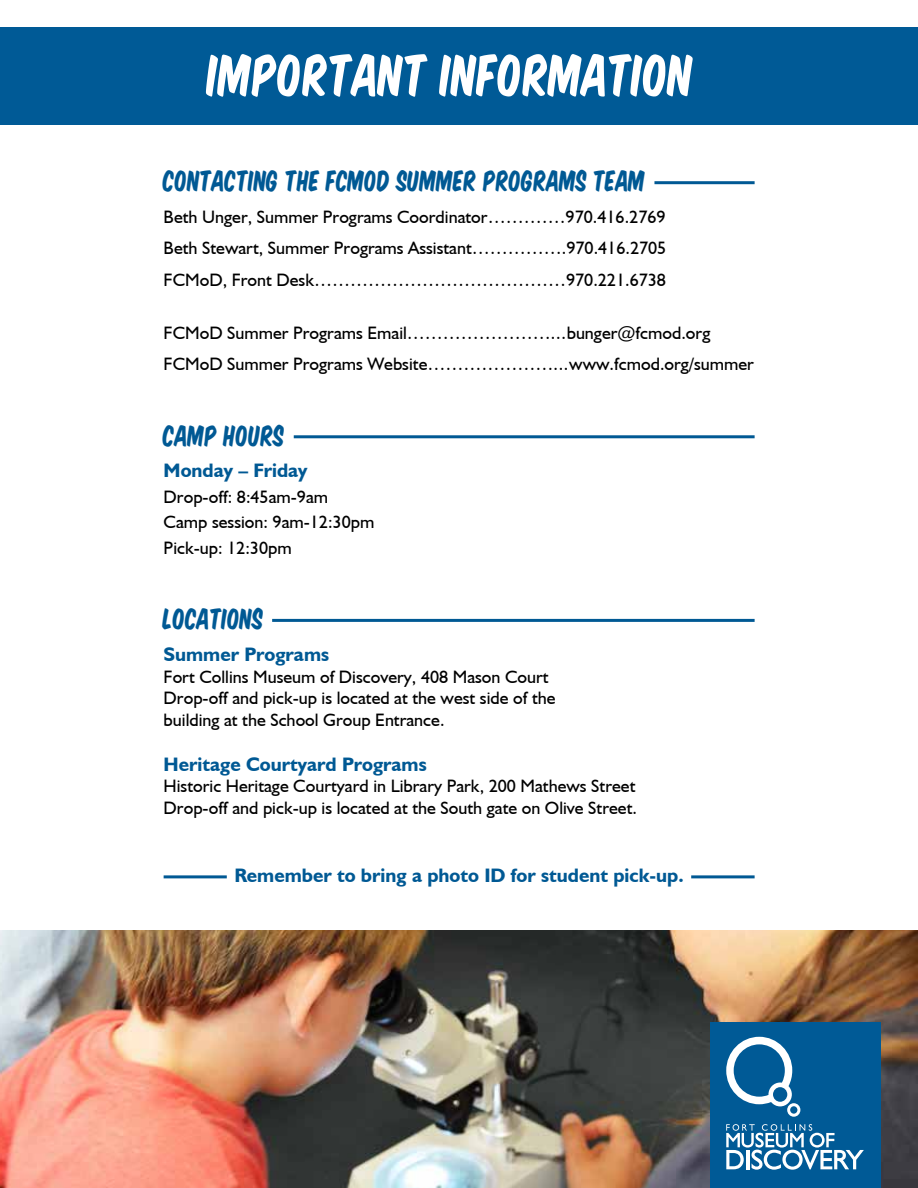
<style>
.page{position:relative;width:918px;height:1188px;background:#fff}
.page>*{position:absolute;margin:0;border:0;box-sizing:border-box;transform-origin:0 0}
.t1{font:54px "Komika Title";color:#fff}
.t2{font:27px "Komika Title";color:#005994}
.t3{font:700 19.5px "Humanist 521 BT";color:#005994}
.t4{font:18px/31.5px "Humanist 521 BT";color:#000}
</style>
<div class="page">
<div style="left:0;top:27px;width:918px;height:97px;background:#005a96"></div>
<img style="left:0;top:930px;width:918px;height:258px">
<div style="left:710px;top:1022px;width:170px;height:166px;background:#005a96"></div>
<svg style="left:726px;top:1037px;width:74px;height:80px"></svg>
<svg style="left:726px;top:1124px;width:138px;height:46px"></svg>
<hr style="left:654px;top:181px;width:101px;height:3px;background:#005994">
<hr style="left:294px;top:435px;width:461px;height:3px;background:#005994">
<hr style="left:272px;top:619px;width:483px;height:3px;background:#005994">
<hr style="left:164px;top:875px;width:63px;height:3px;background:#005994">
<hr style="left:691px;top:875px;width:64px;height:3px;background:#005994">
<h1 class="t1" style="left:208px;top:35px;width:487px">IMPORTANT INFORMATION</h1>
<h2 class="t2" style="left:164px;top:161px;width:483px">CONTACTING THE FCMOD SUMMER PROGRAMS TEAM</h2>
<p class="t4" style="left:164px;top:200px;width:504px;text-align:justify">Beth Unger, Summer Programs Coordinator………….970.416.2769<br>Beth Stewart, Summer Programs Assistant…………….970.416.2705<br>FCMoD, Front Desk……………………………………970.221.6738</p>
<p class="t4" style="left:164px;top:317px;width:592px">FCMoD Summer Programs Email……………………...bunger@fcmod.org<br>FCMoD Summer Programs Website…………………...www.fcmod.org/summer</p>
<h2 class="t2" style="left:164px;top:415px;width:123px">CAMP HOURS</h2>
<p class="t3" style="left:164px;top:459px;width:145px">Monday – Friday</p>
<p class="t4" style="left:164px;top:484px;width:212px;line-height:25.5px">Drop-off: 8:45am-9am<br>Camp session: 9am-12:30pm<br>Pick-up: 12:30pm</p>
<h2 class="t2" style="left:164px;top:599px;width:102px">LOCATIONS</h2>
<p class="t3" style="left:164px;top:642px;width:167px">Summer Programs</p>
<p class="t4" style="left:164px;top:665px;width:394px;line-height:21.6px">Fort Collins Museum of Discovery, 408 Mason Court<br>Drop-off and pick-up is located at the west side of the building at the School Group Entrance.</p>
<p class="t3" style="left:164px;top:752px;width:265px">Heritage Courtyard Programs</p>
<p class="t4" style="left:164px;top:775px;width:475px;line-height:21.6px">Historic Heritage Courtyard in Library Park, 200 Mathews Street<br>Drop-off and pick-up is located at the South gate on Olive Street.</p>
<p class="t3" style="left:235px;top:864px;width:451px">Remember to bring a photo ID for student pick-up.</p>
</div>
